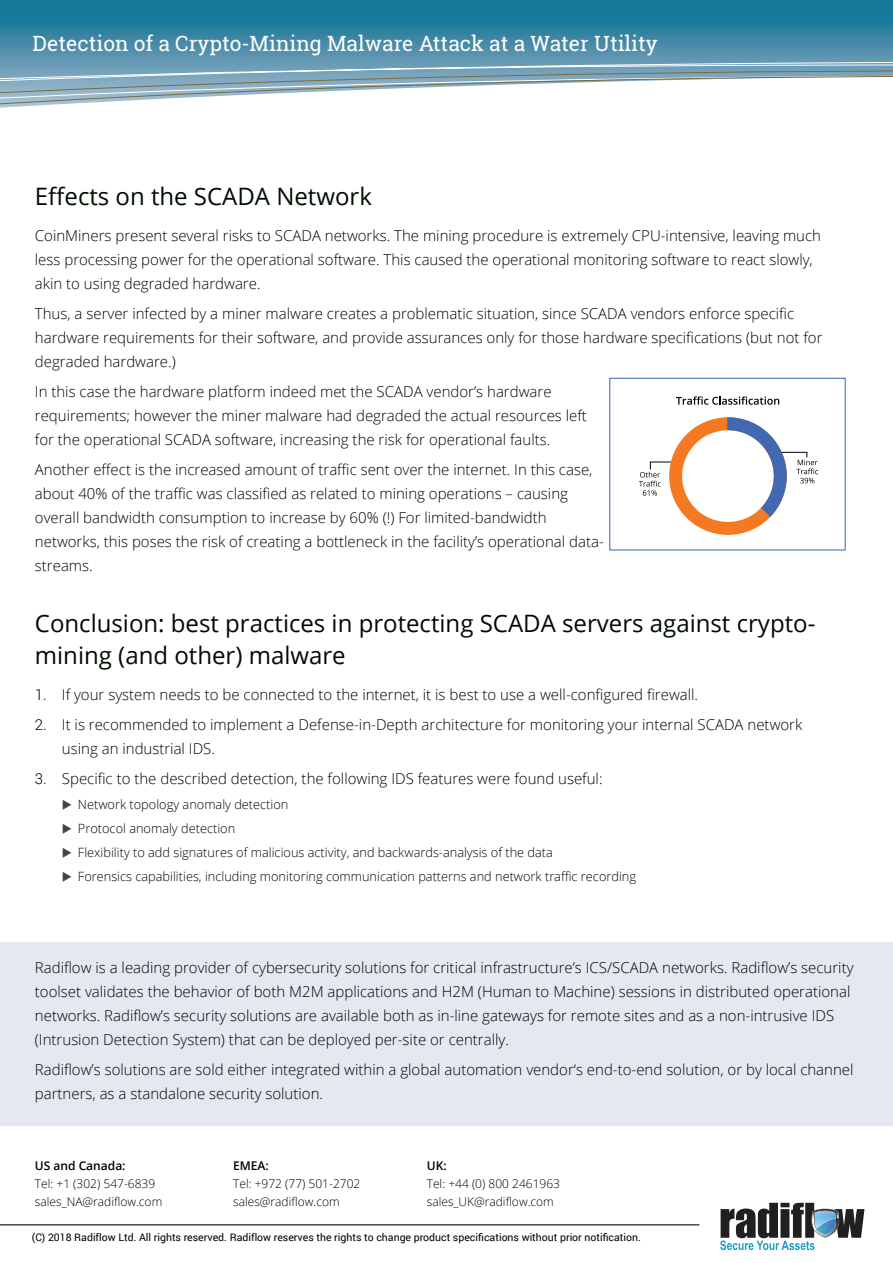
<style>
.page{position:relative;width:893px;height:1263px;background:#fff}
.page>*{position:absolute;margin:0;border:0;box-sizing:border-box;transform-origin:0 0}
.t1{font:24px/31.5px "Open Sans";color:#000c00}
.t2{font:21px "Roboto Slab";color:#fff}
.t3{font:300 15px/24px "Open Sans";color:#000}
.t4{font:300 12.75px/24px "Open Sans";color:#000}
.t5{font:300 12px/18px "Open Sans";color:#000}
.t6{font:600 12px "Open Sans";color:#000}
.t7{font:10.5px "Roboto";color:#000}
.s1{font-family:"Roboto"}
.s2{font-size:12px;color:#3a4952}
</style>
<div class="page">
<div style="left:0;top:942px;width:893px;height:183px;background:#e4e9f1"></div>
<svg style="left:0;top:0;width:893px;height:108px;background:#29809f"></svg>
<hr style="left:0;top:43px;width:893px;height:2px;background:#488aa8">
<svg style="left:0;top:45px;width:893px;height:62px"></svg>
<hr style="left:0;top:1224px;width:699px;height:1px;background:#3a4952">
<svg style="left:720px;top:1203px;width:144px;height:47px"></svg>
<svg style="left:676px;top:396px;width:103px;height:9px"></svg>
<svg style="left:639px;top:417px;width:179px;height:118px"></svg>
<div style="left:609px;top:378px;width:236px;height:172px;border:1px solid #3564af"></div>
<h2 class="t2" style="left:33px;top:29px;width:627px">Detection of a Crypto-Mining Malware Attack at a Water Utility</h2>
<h1 class="t1" style="left:35px;top:180px;width:339px">Effects on the SCADA Network</h1>
<p class="t3" style="left:35px;top:223px;width:788px">CoinMiners present several risks to SCADA networks. The mining procedure is extremely CPU-intensive, leaving much less processing power for the operational software. This caused the operational monitoring software to react slowly, akin to using degraded hardware.</p>
<p class="t3" style="left:35px;top:301px;width:789px">Thus, a server infected by a miner malware creates a problematic situation, since SCADA vendors enforce specific hardware requirements for their software, and provide assurances only for those hardware specifications (but not for degraded hardware.)</p>
<p class="t3" style="left:35px;top:379px;width:554px">In this case the hardware platform indeed met the SCADA vendor’s hardware requirements; however the miner malware had degraded the actual resources left for the operational SCADA software, increasing the risk for operational faults.</p>
<p class="t3" style="left:35px;top:457px;width:570px">Another effect is the increased amount of traffic sent over the internet. In this case, about 40% of the traffic was classified as related to mining operations – causing overall bandwidth consumption to increase by 60% (!) For limited-bandwidth networks, this poses the risk of creating a bottleneck in the facility’s operational data&shy;streams.</p>
<h1 class="t1" style="left:35px;top:607px;width:782px">Conclusion: best practices in protecting SCADA servers against crypto&shy;mining (and other) malware</h1>
<p class="t3" style="left:35px;top:682px;width:665px"><span class="s1">1.</span> If your system needs to be connected to the internet, it is best to use a well-configured firewall.</p>
<p class="t3" style="left:62px;top:712px;width:742px;text-indent:-27px"><span class="s1">2.</span> It is recommended to implement a Defense-in-Depth architecture for monitoring your internal SCADA network using an industrial IDS.</p>
<p class="t3" style="left:35px;top:766px;width:569px"><span class="s1">3.</span> Specific to the described detection, the following IDS features were found useful:</p>
<p class="t4" style="left:72px;top:792px;width:565px"><span class="s2">X</span> Network topology anomaly detection<br><span class="s2">X</span> Protocol anomaly detection<br><span class="s2">X</span> Flexibility to add signatures of malicious activity, and backwards-analysis of the data<br><span class="s2">X</span> Forensics capabilities, including monitoring communication patterns and network traffic recording</p>
<p class="t3" style="left:35px;top:955px;width:820px">Radiflow is a leading provider of cybersecurity solutions for critical infrastructure’s ICS/SCADA networks. Radiflow’s security toolset validates the behavior of both M2M applications and H2M (Human to Machine) sessions in distributed operational networks. Radiflow’s security solutions are available both as in-line gateways for remote sites and as a non-intrusive IDS (Intrusion Detection System) that can be deployed per-site or centrally.</p>
<p class="t3" style="left:35px;top:1057px;width:820px">Radiflow’s solutions are sold either integrated within a global automation vendor‘s end-to-end solution, or by local channel partners, as a standalone security solution.</p>
<p class="t6" style="left:35px;top:1158px;width:92px">US and Canada:</p>
<p class="t5" style="left:35px;top:1174px;width:129px">Tel: +1 (302) 547-6839 sales_NA@radiflow.com</p>
<p class="t6" style="left:233px;top:1158px;width:37px">EMEA:</p>
<p class="t5" style="left:233px;top:1174px;width:129px">Tel: +972 (77) 501-2702 sales@radiflow.com</p>
<p class="t6" style="left:427px;top:1158px;width:21px">UK:</p>
<p class="t5" style="left:427px;top:1174px;width:135px">Tel: +44 (0) 800 2461963 sales_UK@radiflow.com</p>
<p class="t7" style="left:32px;top:1230px;width:610px">(C) 2018 Radiflow Ltd. All rights reserved. Radiflow reserves the rights to change product specifications without prior notification.</p>
</div>
